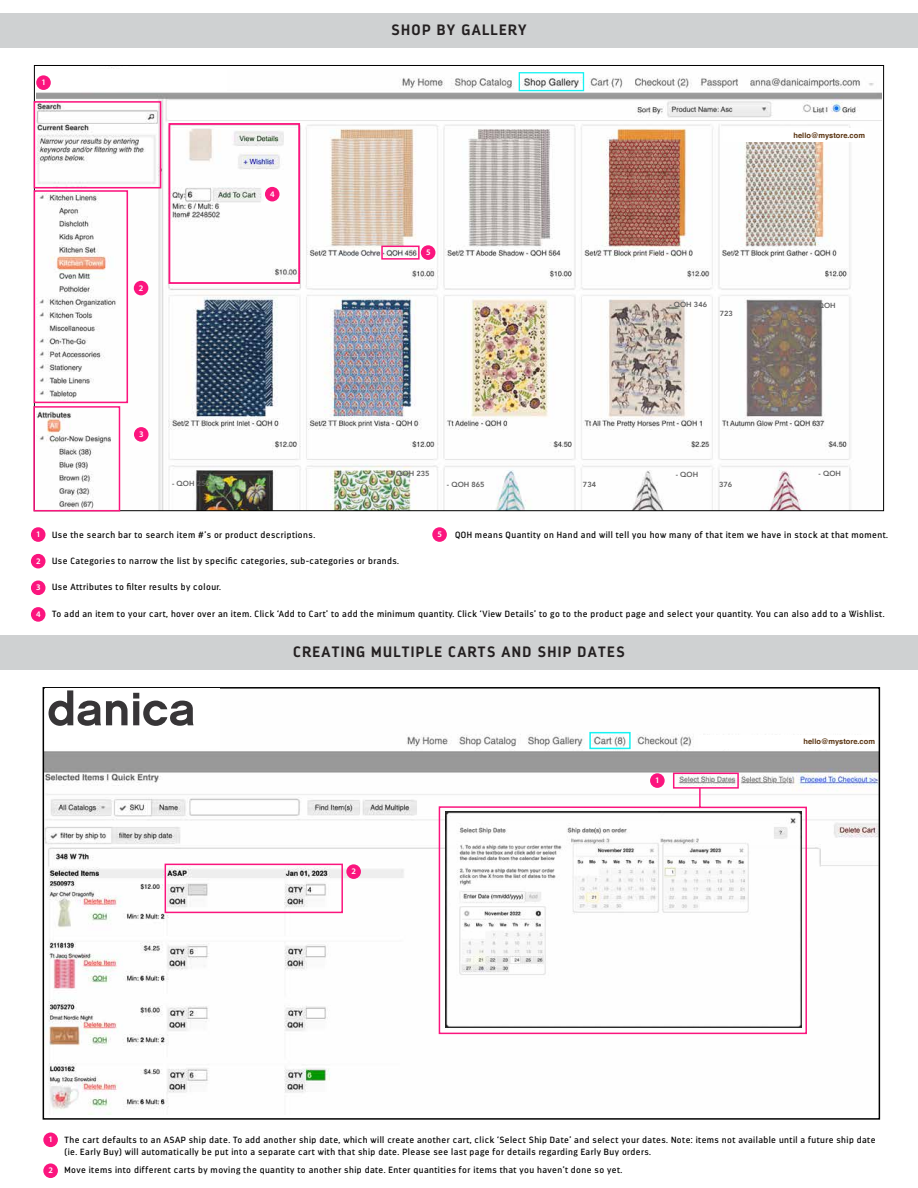
<style>
.page{position:relative;width:918px;height:1188px;background:#fff}
.page>*{position:absolute;margin:0;border:0;box-sizing:border-box;transform-origin:0 0}
.t1{font:700 15px "Darwin";letter-spacing:.085em;color:#231f20}
.t2{font:9px/12px "Darwin";letter-spacing:.05em;color:#000}
.t3{font:600 8.55px "Myriad Pro";color:#fff}
.t4{font:700 7.5px "Helvetica";color:#5a3411}
.t5{font:800 7.35px "Avenir";color:#606060}
</style>
<div class="page">
<img style="left:36px;top:67px;width:846px;height:442px">
<div style="left:34px;top:190px;width:94px;height:213px;border:2px solid #fb157e"></div>
<div style="left:33px;top:406px;width:87px;height:105px;border:2px solid #fb157e"></div>
<div style="left:169px;top:123px;width:131px;height:161px;border:2px solid #fb157e"></div>
<div style="left:265px;top:187px;width:15px;height:14px;background:#fb157e;border-radius:50%"></div>
<div style="left:421px;top:245px;width:14px;height:15px;background:#fb157e;border-radius:50%"></div>
<div style="left:134px;top:281px;width:14px;height:14px;background:#fb157e;border-radius:50%"></div>
<div style="left:134px;top:427px;width:15px;height:15px;background:#fb157e;border-radius:50%"></div>
<div style="left:0;top:13px;width:918px;height:35px;background:#cfd1d2"></div>
<div style="left:31px;top:527px;width:15px;height:15px;background:#fb157e;border-radius:50%"></div>
<div style="left:432px;top:527px;width:15px;height:15px;background:#fb157e;border-radius:50%"></div>
<div style="left:31px;top:581px;width:15px;height:14px;background:#fb157e;border-radius:50%"></div>
<div style="left:31px;top:607px;width:15px;height:15px;background:#fb157e;border-radius:50%"></div>
<div style="left:31px;top:554px;width:15px;height:14px;background:#fb157e;border-radius:50%"></div>
<div style="left:519px;top:72px;width:65px;height:19px;border:1px solid #16f3f3"></div>
<img style="left:46px;top:731px;width:831px;height:383px">
<div style="left:43px;top:687px;width:837px;height:433px;border:2px solid #000"></div>
<svg style="left:672px;top:772px;width:68px;height:14px"></svg>
<div style="left:165px;top:864px;width:178px;height:49px;border:2px solid #fb157e"></div>
<div style="left:0;top:635px;width:918px;height:35px;background:#cfd1d2"></div>
<div style="left:43px;top:1133px;width:15px;height:14px;background:#fb157e;border-radius:50%"></div>
<div style="left:346px;top:864px;width:15px;height:15px;background:#fb157e;border-radius:50%"></div>
<div style="left:650px;top:773px;width:15px;height:15px;background:#fb157e;border-radius:50%"></div>
<div style="left:43px;top:1163px;width:15px;height:15px;background:#fb157e;border-radius:50%"></div>
<svg style="left:438px;top:786px;width:370px;height:249px"></svg>
<div style="left:589px;top:732px;width:42px;height:17px;border:2px solid #16f3f3"></div>
<div style="left:723px;top:129px;width:141px;height:13px;background:#fff"></div>
<div style="left:698px;top:735px;width:179px;height:13px;background:#fff"></div>
<div style="left:381px;top:246px;width:39px;height:14px;border:2px solid #fb157e"></div>
<div style="left:41px;top:69px;width:186px;height:22px;background:#fff"></div>
<div style="left:34px;top:101px;width:127px;height:88px;border:2px solid #fb157e"></div>
<div style="left:36px;top:75px;width:15px;height:15px;background:#fb157e;border-radius:50%"></div>
<div style="left:45px;top:689px;width:175px;height:60px;background:#fff"></div>
<svg style="left:49px;top:690px;width:145px;height:36px"></svg>
<p class="t3" style="left:41px;top:77px;width:6px">1</p>
<p class="t3" style="left:139px;top:282px;width:6px">2</p>
<p class="t3" style="left:139px;top:429px;width:6px">3</p>
<p class="t5" style="left:172px;top:478px;width:39px">- QOH 256</p>
<p class="t3" style="left:270px;top:189px;width:6px">4</p>
<h1 class="t1" style="left:391px;top:21px;width:137px">SHOP BY GALLERY</h1>
<p class="t3" style="left:426px;top:247px;width:6px">5</p>
<p class="t5" style="left:392px;top:468px;width:39px">- QOH 235</p>
<p class="t5" style="left:447px;top:478px;width:39px">- QOH 865</p>
<p class="t5" style="left:583px;top:478px;width:15px">734</p>
<p class="t4" style="left:794px;top:131px;width:73px">hello@mystore.com</p>
<p class="t5" style="left:669px;top:299px;width:39px">- QOH 346</p>
<p class="t5" style="left:813px;top:299px;width:24px">- QOH</p>
<p class="t5" style="left:720px;top:308px;width:15px">723</p>
<p class="t5" style="left:676px;top:468px;width:24px">- QOH</p>
<p class="t5" style="left:719px;top:479px;width:15px">376</p>
<p class="t5" style="left:819px;top:468px;width:24px">- QOH</p>
<p class="t2" style="left:455px;top:528px;width:434px">QOH means Quantity on Hand and will tell you how many of that item we have in stock at that moment.</p>
<p class="t2" style="left:52px;top:528px;width:264px">Use the search bar to search item #’s or product descriptions.</p>
<p class="t2" style="left:52px;top:555px;width:348px">Use Categories to narrow the list by specific categories, sub-categories or brands.</p>
<p class="t2" style="left:52px;top:581px;width:170px">Use Attributes to filter results by colour.</p>
<p class="t2" style="left:52px;top:608px;width:834px">To add an item to your cart, hover over an item. Click ‘Add to Cart’ to add the minimum quantity. Click ‘View Details’ to go to the product page and select your quantity. You can also add to a Wishlist.</p>
<h1 class="t1" style="left:293px;top:642px;width:333px">CREATING MULTIPLE CARTS AND SHIP DATES</h1>
<p class="t3" style="left:36px;top:529px;width:6px">1</p>
<p class="t3" style="left:437px;top:529px;width:6px">5</p>
<p class="t3" style="left:36px;top:556px;width:6px">2</p>
<p class="t3" style="left:36px;top:582px;width:6px">3</p>
<p class="t3" style="left:36px;top:609px;width:6px">4</p>
<p class="t3" style="left:352px;top:866px;width:6px">2</p>
<p class="t3" style="left:655px;top:775px;width:6px">1</p>
<p class="t4" style="left:804px;top:737px;width:73px">hello@mystore.com</p>
<p class="t3" style="left:49px;top:1134px;width:6px">1</p>
<p class="t3" style="left:49px;top:1165px;width:6px">2</p>
<p class="t2" style="left:65px;top:1134px;width:812px">The cart defaults to an ASAP ship date. To add another ship date, which will create another cart, click ‘Select Ship Date’ and select your dates. Note: items not available until a future ship date (ie. Early Buy) will automatically be put into a separate cart with that ship date. Please see last page for details regarding Early Buy orders.</p>
<p class="t2" style="left:65px;top:1164px;width:559px">Move items into different carts by moving the quantity to another ship date. Enter quantities for items that you haven’t done so yet.</p>
</div>
